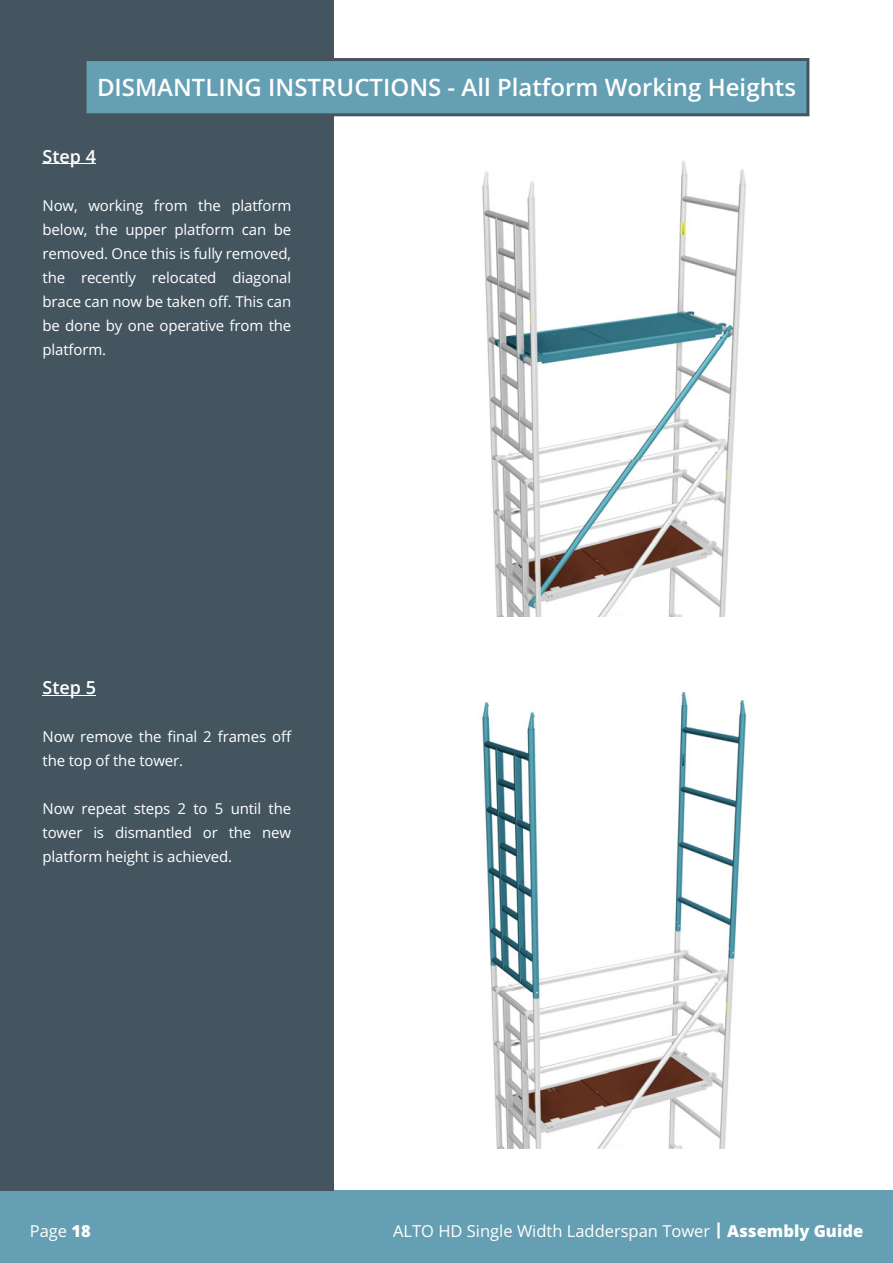
<style>
.page{position:relative;width:893px;height:1263px;background:#fff}
.page>*{position:absolute;margin:0;border:0;box-sizing:border-box;transform-origin:0 0}
.t1{font:600 24px "Open Sans";color:#fff}
.t2{font:600 18px "Open Sans";color:#fff}
.t3{font:16.5px "Open Sans";color:#fff}
.t4{font:15px/24px "Open Sans";letter-spacing:-.01em;color:#fff;text-align:justify}
.s1{font-weight:800}
</style>
<div class="page">
<div style="left:0;top:1191px;width:893px;height:72px;background:#659fb3"></div>
<img style="left:482px;top:161px;width:264px;height:456px">
<img style="left:482px;top:691px;width:265px;height:457px">
<div style="left:0;top:0;width:334px;height:1191px;background:#455560"></div>
<hr style="left:43px;top:163px;width:53px;height:1px;background:#fff">
<hr style="left:43px;top:695px;width:53px;height:1px;background:#fff">
<svg style="left:86px;top:58px;width:723px;height:58px;background:#6197aa"></svg>
<p class="t1" style="left:97px;top:78px;width:700px">DISMANTLING INSTRUCTIONS - All Platform Working Heights</p>
<p class="t2" style="left:43px;top:149px;width:55px">Step 4</p>
<p class="t4" style="left:43px;top:195px;width:250px">Now, working from the platform below, the upper platform can be removed. Once this is fully removed, the recently relocated diagonal brace can now be taken off. This can be done by one operative from the platform.</p>
<p class="t2" style="left:43px;top:680px;width:55px">Step 5</p>
<p class="t4" style="left:43px;top:726px;width:251px">Now remove the final 2 frames off the top of the tower.</p>
<p class="t4" style="left:43px;top:798px;width:250px">Now repeat steps 2 to 5 until the tower is dismantled or the new platform height is achieved.</p>
<p class="t3" style="left:30px;top:1224px;width:63px">Page <span class="s1">18</span></p>
<p class="t3" style="left:393px;top:1224px;width:472px">ALTO HD Single Width Ladderspan Tower <span class="s1">| Assembly Guide</span></p>
</div>
